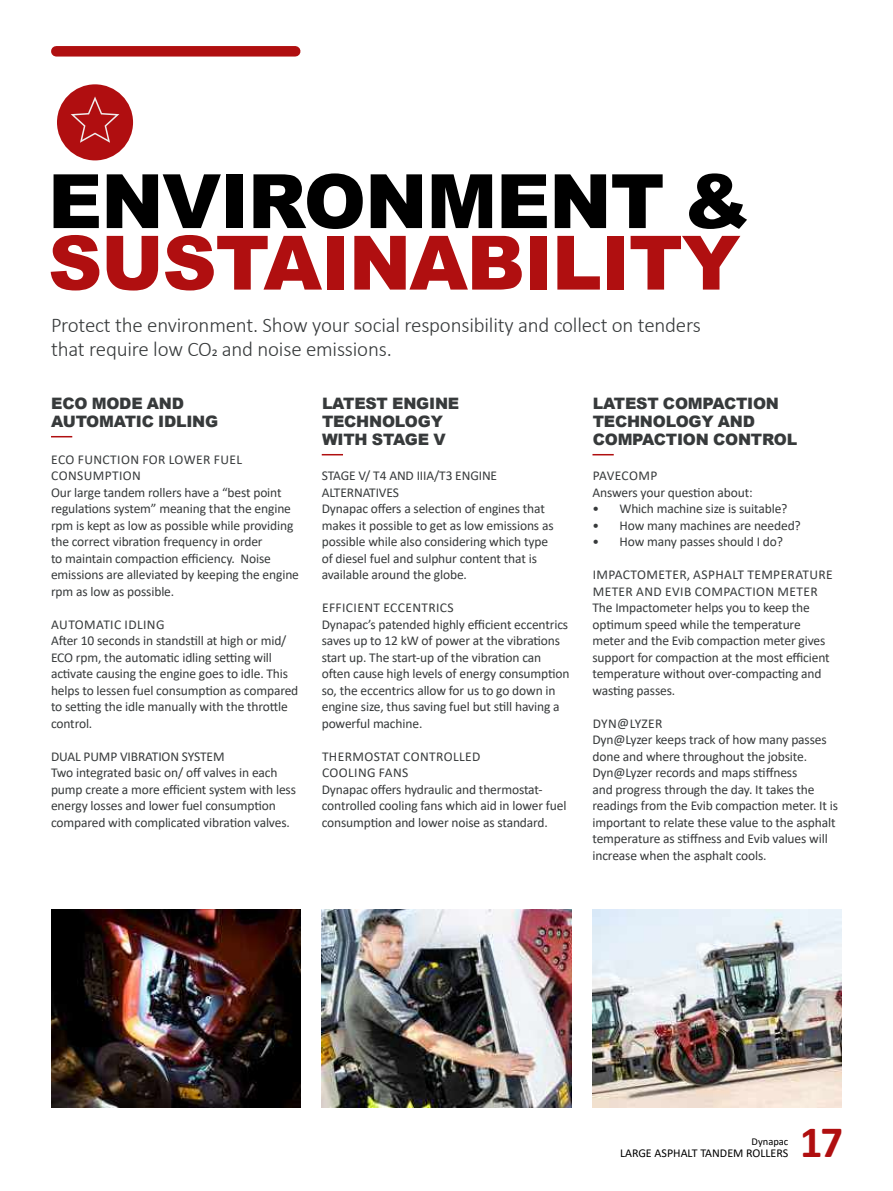
<style>
.page{position:relative;width:893px;height:1191px;background:#fff}
.page>*{position:absolute;margin:0;border:0;box-sizing:border-box;transform-origin:0 0}
.t1{font:900 75px "Arial";letter-spacing:-.015em;color:#b00f10}
.t2{font:900 75px "Arial";letter-spacing:-.015em;color:#000}
.t3{font:700 45px "Calibri";color:#b00f10}
.t4{font:300 21px/24px "Calibri";letter-spacing:-.01em;color:#373a3b}
.t5{font:900 15.75px/18px "Arial";letter-spacing:-.015em;color:#373a3b}
.t6{font:13.5px/16.5px "Calibri";letter-spacing:-.01em;color:#373a3b}
.t7{font:12px "Calibri";color:#000}
.t8{font:10.5px "Calibri";color:#000}
</style>
<div class="page">
<img style="left:322px;top:909px;width:249px;height:198px">
<img style="left:592px;top:909px;width:250px;height:198px">
<img style="left:51px;top:909px;width:249px;height:198px">
<div style="left:56px;top:46px;width:239px;height:11px;background:#b00f10"></div>
<svg style="left:51px;top:436px;width:21px;height:1px"></svg>
<svg style="left:322px;top:454px;width:21px;height:1px"></svg>
<svg style="left:592px;top:454px;width:22px;height:1px"></svg>
<div style="left:57px;top:84px;width:76px;height:76px;background:#b00e10;border-radius:50%"></div>
<svg style="left:71px;top:96px;width:48px;height:47px"></svg>
<h1 class="t2" style="left:48px;top:147px;width:703px">ENVIRONMENT &amp;</h1>
<h1 class="t1" style="left:48px;top:208px;width:694px">SUSTAINABILITY</h1>
<h3 class="t4" style="left:51px;top:312px;width:651px">Protect the environment. Show your social responsibility and collect on tenders that require low CO2 and noise emissions.</h3>
<p class="t5" style="left:51px;top:394px;width:168px">ECO MODE AND<br>AUTOMATIC IDLING</p>
<p class="t6" style="left:51px;top:450px;width:249px">ECO FUNCTION FOR LOWER FUEL CONSUMPTION<br>Our large tandem rollers have a “best point regulations system” meaning that the engine rpm is kept as low as possible while providing the correct vibration frequency in order<br>to maintain compaction efficiency. Noise emissions are alleviated by keeping the engine rpm as low as possible.</p>
<p class="t6" style="left:51px;top:615px;width:249px">AUTOMATIC IDLING<br>After 10 seconds in standstill at high or mid/ ECO rpm, the automatic idling setting will activate causing the engine goes to idle. This helps to lessen fuel consumption as compared to setting the idle manually with the throttle control.</p>
<p class="t6" style="left:51px;top:747px;width:247px">DUAL PUMP VIBRATION SYSTEM<br>Two integrated basic on/ off valves in each pump create a more efficient system with less energy losses and lower fuel consumption compared with complicated vibration valves.</p>
<p class="t5" style="left:322px;top:394px;width:139px">LATEST ENGINE<br>TECHNOLOGY<br>WITH STAGE V</p>
<p class="t6" style="left:322px;top:467px;width:233px">STAGE V/ T4 AND IIIA/T3 ENGINE ALTERNATIVES<br>Dynapac offers a selection of engines that makes it possible to get as low emissions as possible while also considering which type of diesel fuel and sulphur content that is available around the globe.</p>
<p class="t6" style="left:322px;top:599px;width:249px">EFFICIENT ECCENTRICS<br>Dynapac’s patended highly efficient eccentrics saves up to 12 kW of power at the vibrations start up. The start-up of the vibration can often cause high levels of energy consumption so, the eccentrics allow for us to go down in engine size, thus saving fuel but still having a powerful machine.</p>
<p class="t6" style="left:322px;top:747px;width:246px">THERMOSTAT CONTROLLED<br>COOLING FANS<br>Dynapac offers hydraulic and thermostat&shy;controlled cooling fans which aid in lower fuel consumption and lower noise as standard.</p>
<p class="t5" style="left:593px;top:394px;width:206px">LATEST COMPACTION<br>TECHNOLOGY AND<br>COMPACTION CONTROL</p>
<p class="t6" style="left:592px;top:467px;width:162px">PAVECOMP<br>Answers your question about:</p>
<p class="t6" style="left:592px;top:500px;width:197px">• Which machine size is suitable?</p>
<p class="t6" style="left:592px;top:516px;width:210px">• How many machines are needed?</p>
<p class="t6" style="left:592px;top:533px;width:192px">• How many passes should I do?</p>
<p class="t6" style="left:592px;top:566px;width:242px">IMPACTOMETER, ASPHALT TEMPERATURE METER AND EVIB COMPACTION METER The Impactometer helps you to keep the optimum speed while the temperature meter and the Evib compaction meter gives support for compaction at the most efficient temperature without over-compacting and wasting passes.</p>
<p class="t6" style="left:592px;top:714px;width:247px">DYN@LYZER<br>Dyn@Lyzer keeps track of how many passes done and where throughout the jobsite.<br>Dyn@Lyzer records and maps stiffness<br>and progress through the day. It takes the readings from the Evib compaction meter. It is important to relate these value to the asphalt temperature as stiffness and Evib values will increase when the asphalt cools.</p>
<p class="t8" style="left:752px;top:1134px;width:38px">Dynapac</p>
<p class="t7" style="left:620px;top:1144px;width:170px">LARGE ASPHALT TANDEM ROLLERS</p>
<h2 class="t3" style="left:800px;top:1110px;width:45px">17</h2>
</div>
